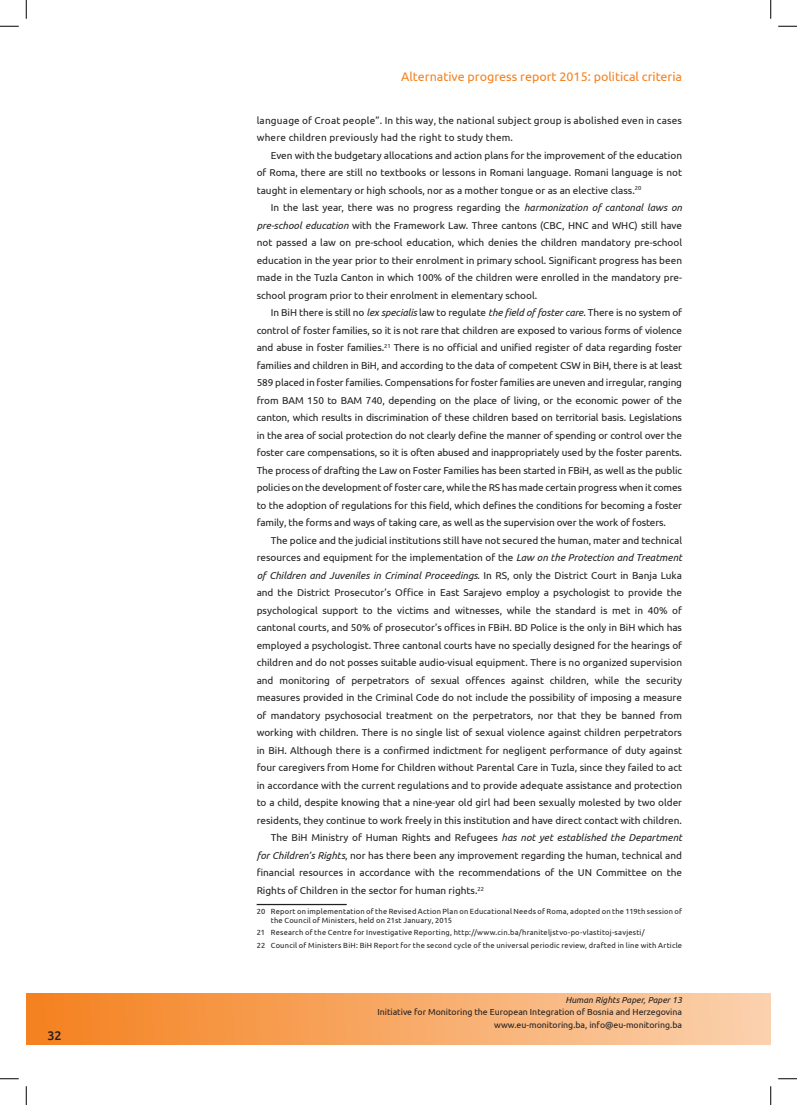
<style>
.page{position:relative;width:797px;height:1105px;background:#fff}
.page>*{position:absolute;margin:0;border:0;box-sizing:border-box;transform-origin:0 0}
.t1{font:12.5px "Ubuntu";color:#f58220}
.t2{font:500 12.5px "Ubuntu";color:#231f20}
.Medium_Grid_2_-_Acce{font:10px/17.5px "Ubuntu";color:#231f20;text-align:justify}
.Medium_Grid_2_-_Acce-2{font:10px/17.5px "Ubuntu";letter-spacing:.02em;color:#231f20}
.t3{font:8.75px/12.5px "Ubuntu";color:#231f20;text-align:right}
.t4{font:italic 8.75px "Ubuntu";color:#231f20}
.fus-nota{font:7.5px/9px "Ubuntu";letter-spacing:.025em;color:#231f20}
.s1{font-style:italic}
</style>
<div class="page">
<div style="left:26px;top:993px;width:744px;height:52px;background:linear-gradient(to right,#f5811e,#fbd2af)"></div>
<hr style="left:257px;top:904px;width:90px;height:1px;background:#231f20">
<svg style="left:0;top:25px;width:19px;height:2px"></svg>
<svg style="left:778px;top:25px;width:19px;height:2px"></svg>
<svg style="left:0;top:1078px;width:19px;height:1px"></svg>
<svg style="left:778px;top:1078px;width:19px;height:1px"></svg>
<svg style="left:25px;top:0;width:2px;height:19px"></svg>
<svg style="left:25px;top:1086px;width:2px;height:19px"></svg>
<svg style="left:770px;top:0;width:1px;height:19px"></svg>
<svg style="left:770px;top:1086px;width:1px;height:19px"></svg>
<p class="t2" style="left:47px;top:1028px;width:16px">32</p>
<p class="t1" style="left:401px;top:69px;width:282px">Alternative progress report 2015: political criteria</p>
<p class="Medium_Grid_2_-_Acce-2" style="left:257px;top:111px;width:427px">language of Croat people”. In this way, the national subject group is abolished even in cases where children previously had the right to study them.</p>
<p class="Medium_Grid_2_-_Acce" style="left:257px;top:146px;width:427px;text-indent:14px">Even with the budgetary allocations and action plans for the improvement of the education of Roma, there are still no textbooks or lessons in Romani language. Romani language is not taught in elementary or high schools, nor as a mother tongue or as an elective class.<sup>20</sup></p>
<p class="Medium_Grid_2_-_Acce" style="left:257px;top:199px;width:427px;text-indent:14px">In the last year, there was no progress regarding the <span class="s1">harmonization of cantonal laws on pre-school education</span> with the Framework Law. Three cantons (CBC, HNC and WHC) still have not passed a law on pre-school education, which denies the children mandatory pre-school education in the year prior to their enrolment in primary school. Significant progress has been made in the Tuzla Canton in which 100% of the children were enrolled in the mandatory pre&shy;school program prior to their enrolment in elementary school.</p>
<p class="Medium_Grid_2_-_Acce" style="left:257px;top:304px;width:427px;text-indent:14px">In BiH there is still no <span class="s1">lex specialis</span> law to regulate <span class="s1">the field of foster care</span>. There is no system of control of foster families, so it is not rare that children are exposed to various forms of violence and abuse in foster families.<sup>21</sup> There is no official and unified register of data regarding foster families and children in BiH, and according to the data of competent CSW in BiH, there is at least 589 placed in foster families. Compensations for foster families are uneven and irregular, ranging from BAM 150 to BAM 740, depending on the place of living, or the economic power of the canton, which results in discrimination of these children based on territorial basis. Legislations in the area of social protection do not clearly define the manner of spending or control over the foster care compensations, so it is often abused and inappropriately used by the foster parents.<br>The process of drafting the Law on Foster Families has been started in FBiH, as well as the public policies on the development of foster care, while the RS has made certain progress when it comes to the adoption of regulations for this field, which defines the conditions for becoming a foster family, the forms and ways of taking care, as well as the supervision over the work of fosters.</p>
<p class="Medium_Grid_2_-_Acce" style="left:257px;top:531px;width:427px;text-indent:14px">The police and the judicial institutions still have not secured the human, mater and technical resources and equipment for the implementation of the <span class="s1">Law on the Protection and Treatment of Children and Juveniles in Criminal Proceedings</span>. In RS, only the District Court in Banja Luka and the District Prosecutor’s Office in East Sarajevo employ a psychologist to provide the psychological support to the victims and witnesses, while the standard is met in 40% of cantonal courts, and 50% of prosecutor’s offices in FBiH. BD Police is the only in BiH which has employed a psychologist. Three cantonal courts have no specially designed for the hearings of children and do not posses suitable audio-visual equipment. There is no organized supervision and monitoring of perpetrators of sexual offences against children, while the security measures provided in the Criminal Code do not include the possibility of imposing a measure of mandatory psychosocial treatment on the perpetrators, nor that they be banned from working with children. There is no single list of sexual violence against children perpetrators in BiH. Although there is a confirmed indictment for negligent performance of duty against four caregivers from Home for Children without Parental Care in Tuzla, since they failed to act in accordance with the current regulations and to provide adequate assistance and protection to a child, despite knowing that a nine-year old girl had been sexually molested by two older residents, they continue to work freely in this institution and have direct contact with children.</p>
<p class="Medium_Grid_2_-_Acce" style="left:257px;top:829px;width:427px;text-indent:14px">The BiH Ministry of Human Rights and Refugees <span class="s1">has not yet established the Department for Children’s Rights</span>, nor has there been any improvement regarding the human, technical and financial resources in accordance with the recommendations of the UN Committee on the Rights of Children in the sector for human rights.<sup>22</sup></p>
<p class="fus-nota" style="left:271px;top:906px;width:413px;text-indent:-14px">20 Report on implementation of the Revised Action Plan on Educational Needs of Roma, adopted on the 119th session of the Council of Ministers, held on 21st January, 2015</p>
<p class="fus-nota" style="left:257px;top:928px;width:389px">21 Research of the Centre for Investigative Reporting, http://www.cin.ba/hraniteljstvo-po-vlastitoj-savjesti/</p>
<p class="fus-nota" style="left:257px;top:940px;width:427px">22 Council of Ministers BiH: BiH Report for the second cycle of the universal periodic review, drafted in line with Article</p>
<p class="t4" style="left:565px;top:994px;width:118px">Human Rights Paper, Paper 13</p>
<p class="t3" style="left:377px;top:1005px;width:306px">Initiative for Monitoring the European Integration of Bosnia and Herzegovina www.eu-monitoring.ba, info@eu-monitoring.ba</p>
</div>
